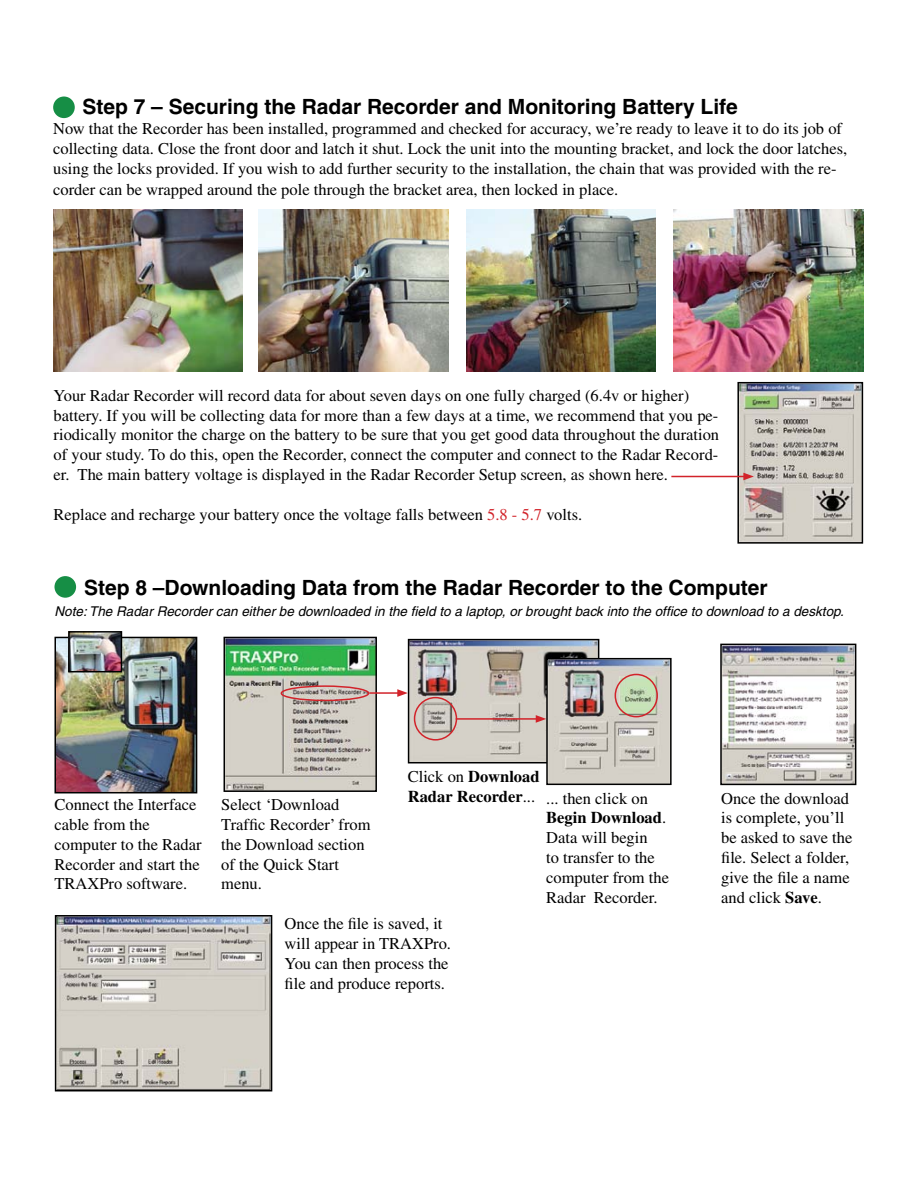
<style>
.page{position:relative;width:918px;height:1188px;background:#fff}
.page>*{position:absolute;margin:0;border:0;box-sizing:border-box;transform-origin:0 0}
.t1{font:700 21px "Helvetica";color:#000}
.t2{font:16.5px/19.8px "Times";color:#000}
.t3{font:italic 13.5px "Helvetica";color:#000}
.s1{color:#d2232a}
.s2{font-weight:700}
</style>
<div class="page">
<img style="left:53px;top:210px;width:190px;height:162px">
<img style="left:673px;top:210px;width:190px;height:162px">
<img style="left:259px;top:210px;width:189px;height:161px">
<img style="left:466px;top:209px;width:190px;height:162px">
<div style="left:53px;top:97px;width:22px;height:21px;background:#168e45;border-radius:50%"></div>
<div style="left:54px;top:576px;width:22px;height:22px;background:#168e45;border-radius:50%"></div>
<img style="left:411px;top:642px;width:185px;height:118px">
<div style="left:408px;top:639px;width:191px;height:124px;border:2px solid #000"></div>
<img style="left:57px;top:640px;width:137px;height:150px">
<div style="left:54px;top:637px;width:143px;height:156px;border:2px solid #000"></div>
<img style="left:71px;top:634px;width:48px;height:35px">
<div style="left:68px;top:631px;width:54px;height:41px;border:2px solid #000"></div>
<img style="left:227px;top:640px;width:147px;height:149px">
<div style="left:224px;top:637px;width:153px;height:155px;border:2px solid #000"></div>
<div style="left:281px;top:685px;width:88px;height:16px;border:2px solid #d2232a;border-radius:50%"></div>
<hr style="left:369px;top:692px;width:31px;height:2px;background:#d2232a">
<svg style="left:397px;top:689px;width:11px;height:8px"></svg>
<img style="left:549px;top:661px;width:120px;height:121px">
<div style="left:546px;top:658px;width:126px;height:127px;border:2px solid #000"></div>
<div style="left:414px;top:697px;width:43px;height:44px;border:2px solid #d2232a;border-radius:50%"></div>
<hr style="left:456px;top:718px;width:82px;height:2px;background:#d2232a">
<svg style="left:536px;top:715px;width:10px;height:8px"></svg>
<div style="left:615px;top:674px;width:43px;height:43px;border:2px solid #d2232a;border-radius:50%"></div>
<img style="left:723px;top:647px;width:130px;height:135px">
<div style="left:720px;top:644px;width:136px;height:141px;border:2px solid #000"></div>
<img style="left:740px;top:385px;width:120px;height:156px">
<div style="left:737px;top:382px;width:126px;height:162px;border:2px solid #000"></div>
<hr style="left:671px;top:476px;width:75px;height:1px;background:#d2232a">
<svg style="left:743px;top:473px;width:11px;height:7px"></svg>
<img style="left:58px;top:918px;width:211px;height:170px">
<div style="left:55px;top:915px;width:217px;height:176px;border:2px solid #000"></div>
<p class="t1" style="left:82px;top:94px;width:657px">Step 7 – Securing the Radar Recorder and Monitoring Battery Life</p>
<p class="t2" style="left:53px;top:119px;width:796px">Now that the Recorder has been installed, programmed and checked for accuracy, we’re ready to leave it to do its job of collecting data. Close the front door and latch it shut. Lock the unit into the mounting bracket, and lock the door latches, using the locks provided. If you wish to add further security to the installation, the chain that was provided with the re-</p>
<p class="t2" style="left:53px;top:180px;width:567px">corder can be wrapped around the pole through the bracket area, then locked in place.</p>
<p class="t2" style="left:54px;top:385px;width:667px">Your Radar Recorder will record data for about seven days on one fully charged (6.4v or higher) battery. If you will be collecting data for more than a few days at a time, we recommend that you pe&shy;riodically monitor the charge on the battery to be sure that you get good data throughout the duration of your study. To do this, open the Recorder, connect the computer and connect to the Radar Record&shy;er. The main battery voltage is displayed in the Radar Recorder Setup screen, as shown here.</p>
<p class="t2" style="left:54px;top:504px;width:530px">Replace and recharge your battery once the voltage falls between <span class="s1">5.8 - 5.7</span> volts.</p>
<p class="t1" style="left:84px;top:575px;width:685px">Step 8 –Downloading Data from the Radar Recorder to the Computer</p>
<p class="t3" style="left:54px;top:603px;width:791px">Note: The Radar Recorder can either be downloaded in the field to a laptop, or brought back into the office to download to a desktop.</p>
<p class="t2" style="left:54px;top:795px;width:149px">Connect the Interface cable from the computer to the Radar<br>Recorder and start the<br>TRAXPro software.</p>
<p class="t2" style="left:221px;top:795px;width:151px">Select ‘Download<br>Traffic Recorder’ from the Download section of the Quick Start menu.</p>
<p class="t2" style="left:408px;top:766px;width:242px;line-height:21.6px">Click on <span class="s2">Download<br>Radar Recorder</span>... ... then click on</p>
<p class="t2" style="left:546px;top:808px;width:124px"><span class="s2">Begin Download</span>.<br>Data will begin<br>to transfer to the computer from the<br>Radar Recorder.</p>
<p class="t2" style="left:285px;top:914px;width:168px">Once the file is saved, it will appear in TRAXPro.<br>You can then process the file and produce reports.</p>
<p class="t2" style="left:721px;top:788px;width:133px">Once the download is complete, you’ll be asked to save the file. Select a folder, give the file a name and click <span class="s2">Save</span>.</p>
</div>
